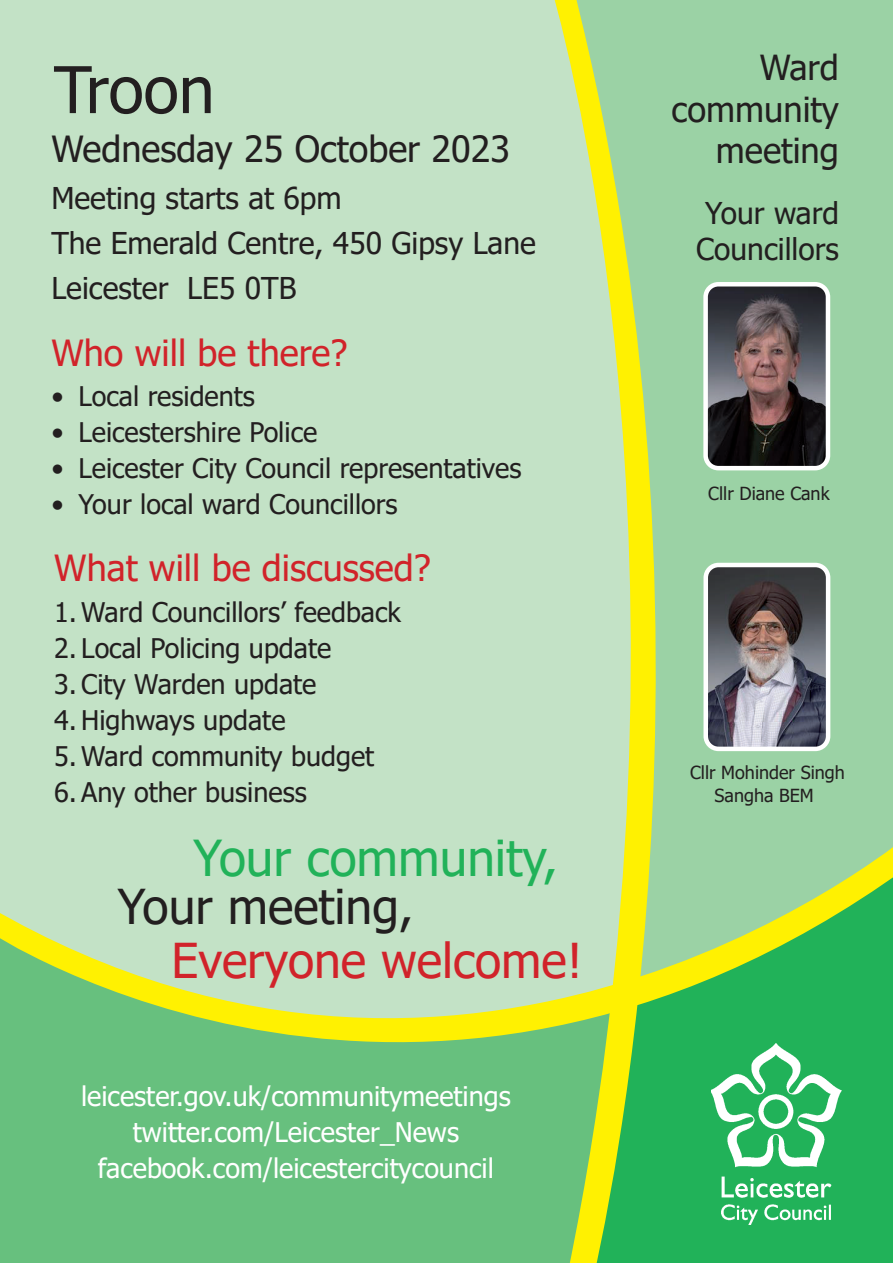
<style>
.page{position:relative;width:893px;height:1263px;background:#fff}
.page>*{position:absolute;margin:0;border:0;box-sizing:border-box;transform-origin:0 0}
.t1{font:64.5px "Tahoma";color:#231f20}
.t2{font:49.5px "Tahoma";color:#21b259}
.t3{font:48px "Tahoma";color:#d1232a}
.t4{font:48px "Tahoma";color:#231f20}
.t5{font:36px "Tahoma";color:#d1232a}
.t6{font:36px "Tahoma";color:#231f20}
.t7{font:34.5px/41.4px "Tahoma";color:#231f20;text-align:right}
.t8{font:30px/45px "Tahoma";color:#231f20;text-align:center}
.t9{font:27px "Tahoma";color:#231f20}
.t10{font:27px/36px "Tahoma";color:#fff;text-align:center}
.t11{font:18px/22.6px "Tahoma";color:#231f20;text-align:center}
</style>
<div class="page">
<div style="left:751px;top:0;width:142px;height:829px;background:#9bd2a5"></div>
<div style="left:0;top:1228px;width:551px;height:35px;background:#67c07e"></div>
<div style="left:751px;top:1228px;width:142px;height:35px;background:#21b259"></div>
<div style="left:0;top:0;width:551px;height:829px;background:#c3e2c6"></div>
<svg style="left:0;top:829px;width:893px;height:399px;background:#8bce8b"></svg>
<svg style="left:551px;top:0;width:200px;height:1263px;background:#a4d689"></svg>
<img style="left:711px;top:1044px;width:130px;height:180px">
<img style="left:706px;top:284px;width:122px;height:184px">
<div style="left:703px;top:282px;width:127px;height:188px;border:4px solid #fff;border-radius:13px"></div>
<img style="left:706px;top:565px;width:122px;height:183px">
<div style="left:703px;top:563px;width:127px;height:188px;border:4px solid #fff;border-radius:13px"></div>
<h1 class="t1" style="left:54px;top:46px;width:162px">Troon</h1>
<h3 class="t6" style="left:51px;top:125px;width:460px">Wednesday 25 October 2023</h3>
<p class="t8" style="left:51px;top:177px;width:486px;text-align:left">Meeting starts at 6pm<br>The Emerald Centre, 450 Gipsy Lane<br>Leicester LE5 0TB</p>
<h3 class="t5" style="left:51px;top:328px;width:298px">Who will be there?</h3>
<p class="t9" style="left:51px;top:378px;width:205px">• Local residents</p>
<p class="t9" style="left:51px;top:414px;width:267px">• Leicestershire Police</p>
<p class="t9" style="left:51px;top:450px;width:472px">• Leicester City Council representatives</p>
<p class="t9" style="left:51px;top:486px;width:348px">• Your local ward Councillors</p>
<h3 class="t5" style="left:54px;top:544px;width:378px">What will be discussed?</h3>
<p class="t9" style="left:54px;top:594px;width:348px">1. Ward Councillors’ feedback</p>
<p class="t9" style="left:54px;top:630px;width:279px">2. Local Policing update</p>
<p class="t9" style="left:54px;top:666px;width:264px">3. City Warden update</p>
<p class="t9" style="left:54px;top:702px;width:233px">4. Highways update</p>
<p class="t9" style="left:54px;top:738px;width:322px">5. Ward community budget</p>
<p class="t9" style="left:54px;top:774px;width:254px">6. Any other business</p>
<h2 class="t2" style="left:193px;top:825px;width:366px">Your community,</h2>
<h3 class="t4" style="left:118px;top:874px;width:297px">Your meeting,</h3>
<h3 class="t3" style="left:172px;top:928px;width:413px">Everyone welcome!</h3>
<p class="t10" style="left:81px;top:1079px;width:431px">leicester.gov.uk/communitymeetings twitter.com/Leicester_News facebook.com/leicestercitycouncil</p>
<p class="t7" style="left:671px;top:49px;width:169px">Ward community meeting</p>
<p class="t8" style="left:696px;top:197px;width:144px;line-height:36px">Your ward<br>Councillors</p>
<p class="t11" style="left:708px;top:483px;width:123px">Cllr Diane Cank</p>
<p class="t11" style="left:690px;top:763px;width:156px">Cllr Mohinder Singh<br>Sangha BEM</p>
</div>
